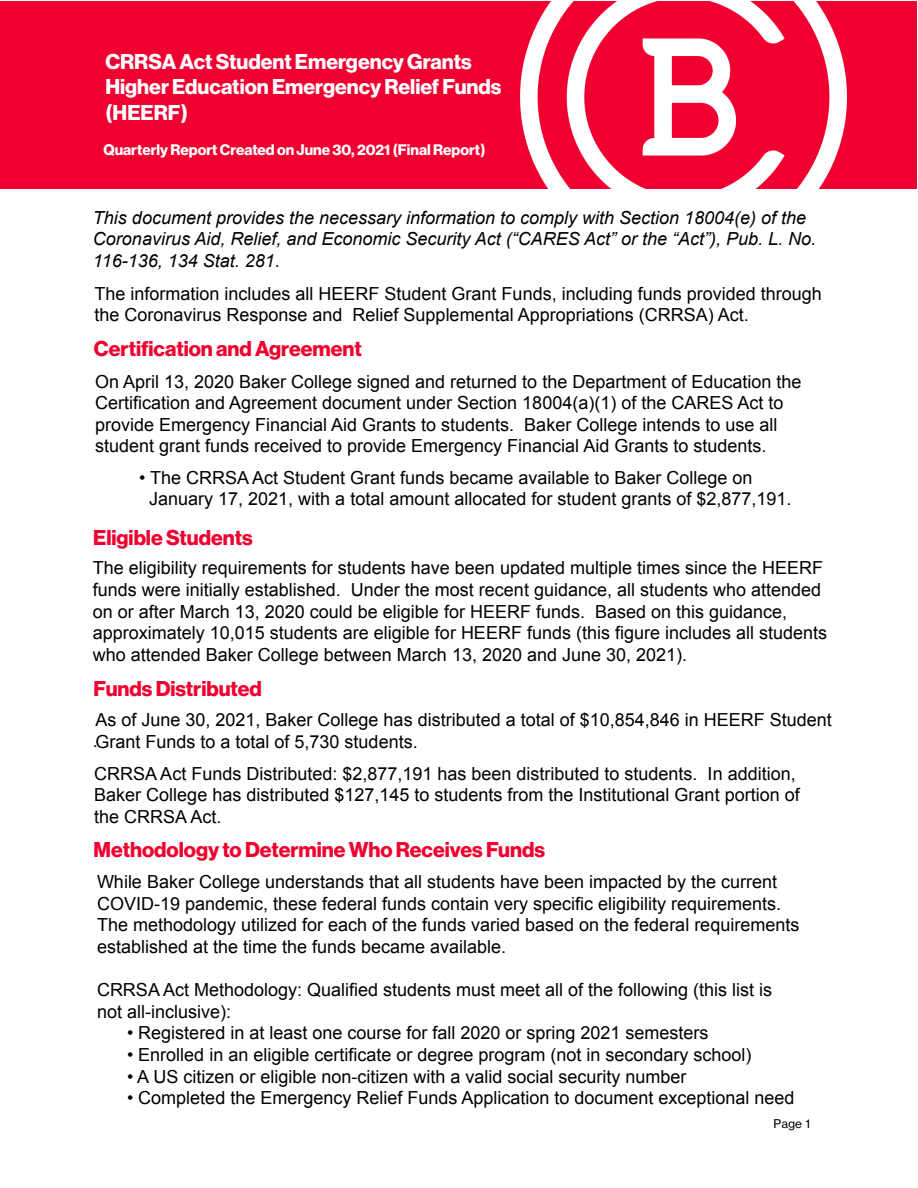
<style>
.page{position:relative;width:918px;height:1188px;background:#fff}
.page>*{position:absolute;margin:0;border:0;box-sizing:border-box;transform-origin:0 0}
.t1{font:700 21px "Neue Haas Grotesk Disp";color:#f0002f}
.t2{font:700 21px/25.2px "Neue Haas Grotesk Disp";color:#fff}
.t3{font:18px/21.6px "Arial";color:#000}
.t4{font:italic 18px/21.6px "Arial";color:#000}
.t5{font:700 15px "Neue Haas Grotesk Disp";color:#fff}
.t6{font:11.85px "Neue Haas Grotesk Text";color:#000}
.s1{font-style:normal}
</style>
<div class="page">
<div style="left:0;top:1px;width:917px;height:188px;background:#ef0030"></div>
<img style="left:520px;top:1px;width:327px;height:188px">
<p class="t2" style="left:105px;top:50px;width:398px">CRRSA Act Student Emergency Grants<br>Higher Education Emergency Relief Funds (HEERF)</p>
<p class="t5" style="left:104px;top:141px;width:383px">Quarterly Report Created on June 30, 2021 (Final Report)</p>
<p class="t4" style="left:93px;top:207px;width:725px">This document provides the necessary information to comply with Section 18004(e) of the<br>Coronavirus Aid, Relief, and Economic Security Act (“CARES Act” or the “Act”), Pub. L. No.<br>116-136, 134 Stat. 281<span class="s1">.</span></p>
<p class="t3" style="left:95px;top:283px;width:729px">The information includes all HEERF Student Grant Funds, including funds provided through the Coronavirus Response and Relief Supplemental Appropriations (CRRSA) Act.</p>
<p class="t1" style="left:94px;top:337px;width:269px">Certification and Agreement</p>
<p class="t3" style="left:95px;top:371px;width:708px">On April 13, 2020 Baker College signed and returned to the Department of Education the Certification and Agreement document under Section 18004(a)(1) of the CARES Act to provide Emergency Financial Aid Grants to students. Baker College intends to use all student grant funds received to provide Emergency Financial Aid Grants to students.</p>
<p class="t3" style="left:149px;top:467px;width:644px;text-indent:-10px">• The CRRSA Act Student Grant funds became available to Baker College on<br>January 17, 2021, with a total amount allocated for student grants of $2,877,191.</p>
<p class="t1" style="left:93px;top:525px;width:161px">Eligible Students</p>
<p class="t3" style="left:93px;top:557px;width:736px">The eligibility requirements for students have been updated multiple times since the HEERF funds were initially established. Under the most recent guidance, all students who attended on or after March 13, 2020 could be eligible for HEERF funds. Based on this guidance, approximately 10,015 students are eligible for HEERF funds (this figure includes all students who attended Baker College between March 13, 2020 and June 30, 2021).</p>
<p class="t1" style="left:94px;top:677px;width:170px">Funds Distributed</p>
<p class="t3" style="left:95px;top:709px;width:738px">As of June 30, 2021, Baker College has distributed a total of $10,854,846 in HEERF Student</p>
<p class="t3" style="left:93px;top:731px;width:326px">.Grant Funds to a total of 5,730 students.</p>
<p class="t3" style="left:94px;top:763px;width:707px">CRRSA Act Funds Distributed: $2,877,191 has been distributed to students. In addition,<br>Baker College has distributed $127,145 to students from the Institutional Grant portion of the CRRSA Act.</p>
<p class="t1" style="left:94px;top:837px;width:453px">Methodology to Determine Who Receives Funds</p>
<p class="t3" style="left:97px;top:871px;width:704px">While Baker College understands that all students have been impacted by the current COVID-19 pandemic, these federal funds contain very specific eligibility requirements.<br>The methodology utilized for each of the funds varied based on the federal requirements established at the time the funds became available.</p>
<p class="t3" style="left:97px;top:979px;width:677px">CRRSA Act Methodology: Qualified students must meet all of the following (this list is not all-inclusive):</p>
<p class="t3" style="left:127px;top:1023px;width:583px">• Registered in at least one course for fall 2020 or spring 2021 semesters</p>
<p class="t3" style="left:127px;top:1044px;width:626px">• Enrolled in an eligible certificate or degree program (not in secondary school)</p>
<p class="t3" style="left:127px;top:1066px;width:561px">• A US citizen or eligible non-citizen with a valid social security number</p>
<p class="t3" style="left:127px;top:1087px;width:669px">• Completed the Emergency Relief Funds Application to document exceptional need</p>
<p class="t6" style="left:774px;top:1116px;width:38px">Page 1</p>
</div>
